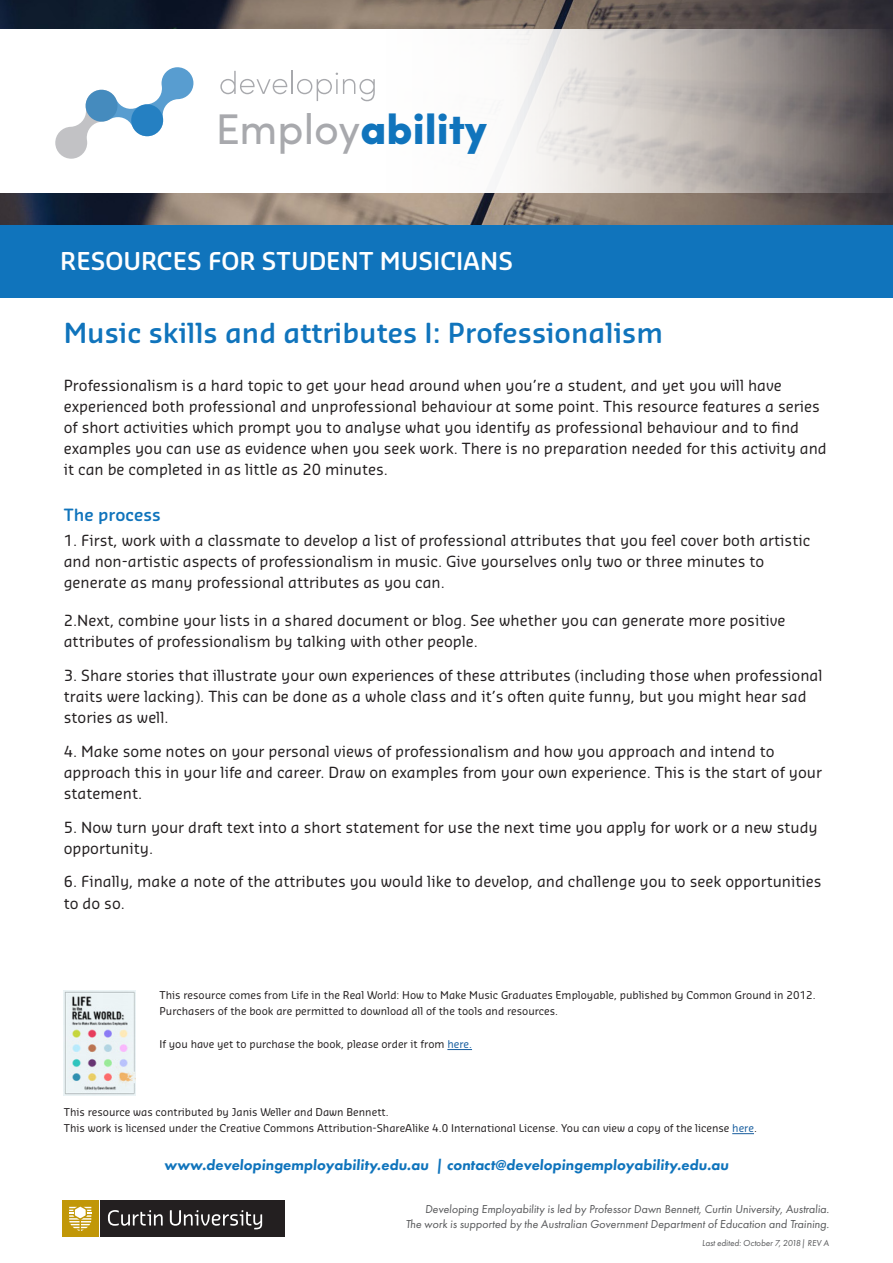
<style>
.page{position:relative;width:893px;height:1263px;background:#fff}
.page>*{position:absolute;margin:0;border:0;box-sizing:border-box;transform-origin:0 0}
.t1{font:900 43.05px "Sofia Pro";color:#1074bc}
.DE_Subtitle{font:600 27px "Sansa Soft Pro";color:#1074bc}
.HEADING{font:600 24px "Sansa Soft Pro";color:#fff}
.DE_Subheading{font:600 16.5px "Sansa Soft Pro";color:#1074bc}
.DE_Body{font:15px/21px "Sansa Soft Pro";color:#231f20}
.DE_Subheading-2{font:15px/21px "Sansa Soft Pro";color:#231f20}
.t2{font:800 15px "Futura PT";color:#1074bc}
.t3{font:12px/14.4px "Futura PT";color:#57585a;text-align:right}
.DE_Licencing_text{font:10.5px/16.5px "Sansa Soft Pro";color:#231f20}
.t4{font:9px "Futura PT";color:#57585a}
.s1{font-weight:400;color:#a8a9ad}
.s2{color:#175d9e}
</style>
<div class="page">
<div style="left:62px;top:1200px;width:37px;height:36px;background:#c19707"></div>
<svg style="left:69px;top:1206px;width:22px;height:25px"></svg>
<div style="left:100px;top:1200px;width:185px;height:36px;background:#231f20"></div>
<svg style="left:170px;top:1210px;width:92px;height:19px"></svg>
<svg style="left:108px;top:1210px;width:55px;height:16px"></svg>
<img style="left:0;top:0;width:893px;height:225px">
<svg style="left:0;top:30px;width:893px;height:163px"></svg>
<svg style="left:220px;top:71px;width:67px;height:23px"></svg>
<hr style="left:291px;top:71px;width:2px;height:23px;background:#a8a9ad">
<svg style="left:297px;top:73px;width:78px;height:28px"></svg>
<svg style="left:55px;top:67px;width:138px;height:92px"></svg>
<div style="left:0;top:225px;width:893px;height:73px;background:#1074bc"></div>
<svg style="left:732px;top:1133px;width:22px;height:1px"></svg>
<svg style="left:447px;top:1049px;width:25px;height:1px"></svg>
<img style="left:64px;top:990px;width:72px;height:106px">
<p class="t1" style="left:216px;top:95px;width:273px"><span class="s1">Employ</span>ability</p>
<p class="HEADING" style="left:60px;top:245px;width:454px">RESOURCES FOR STUDENT MUSICIANS</p>
<p class="DE_Subtitle" style="left:64px;top:315px;width:601px">Music skills and attributes I: Professionalism</p>
<p class="DE_Body" style="left:64px;top:374px;width:764px">Professionalism is a hard topic to get your head around when you’re a student, and yet you will have experienced both professional and unprofessional behaviour at some point. This resource features a series of short activities which prompt you to analyse what you identify as professional behaviour and to find examples you can use as evidence when you seek work. There is no preparation needed for this activity and it can be completed in as little as 20 minutes.</p>
<p class="DE_Subheading" style="left:64px;top:504px;width:99px">The process</p>
<p class="DE_Subheading-2" style="left:64px;top:530px;width:748px">1. First, work with a classmate to develop a list of professional attributes that you feel cover both artistic and non-artistic aspects of professionalism in music. Give yourselves only two or three minutes to generate as many professional attributes as you can.</p>
<p class="DE_Body" style="left:64px;top:610px;width:723px">2.Next, combine your lists in a shared document or blog. See whether you can generate more positive attributes of professionalism by talking with other people.</p>
<p class="DE_Body" style="left:64px;top:665px;width:760px">3. Share stories that illustrate your own experiences of these attributes (including those when professional traits were lacking). This can be done as a whole class and it’s often quite funny, but you might hear sad stories as well.</p>
<p class="DE_Body" style="left:64px;top:740px;width:760px">4. Make some notes on your personal views of professionalism and how you approach and intend to approach this in your life and career. Draw on examples from your own experience. This is the start of your statement.</p>
<p class="DE_Body" style="left:64px;top:816px;width:755px">5. Now turn your draft text into a short statement for use the next time you apply for work or a new study opportunity.</p>
<p class="DE_Body" style="left:64px;top:871px;width:759px">6. Finally, make a note of the attributes you would like to develop, and challenge you to seek opportunities to do so.</p>
<p class="DE_Licencing_text" style="left:160px;top:986px;width:658px">This resource comes from Life in the Real World: How to Make Music Graduates Employable, published by Common Ground in 2012.<br>Purchasers of the book are permitted to download all of the tools and resources.</p>
<p class="DE_Licencing_text" style="left:160px;top:1036px;width:314px">If you have yet to purchase the book, please order it from <span class="s2">here.</span></p>
<p class="DE_Licencing_text" style="left:64px;top:1103px;width:326px">This resource was contributed by Janis Weller and Dawn Bennett.</p>
<p class="DE_Licencing_text" style="left:64px;top:1120px;width:695px">This work is licensed under the Creative Commons Attribution-ShareAlike 4.0 International License. You can view a copy of the license <span class="s2">here</span>.</p>
<p class="t2" style="left:164px;top:1156px;width:567px">www.developingemployability.edu.au | contact@developingemployability.edu.au</p>
<p class="t3" style="left:406px;top:1202px;width:426px">Developing Employability is led by Professor Dawn Bennett, Curtin University, Australia.<br>The work is supported by the Australian Government Department of Education and Training.</p>
<p class="t4" style="left:702px;top:1238px;width:129px">Last edited: October 7, 2018| REV A</p>
</div>
